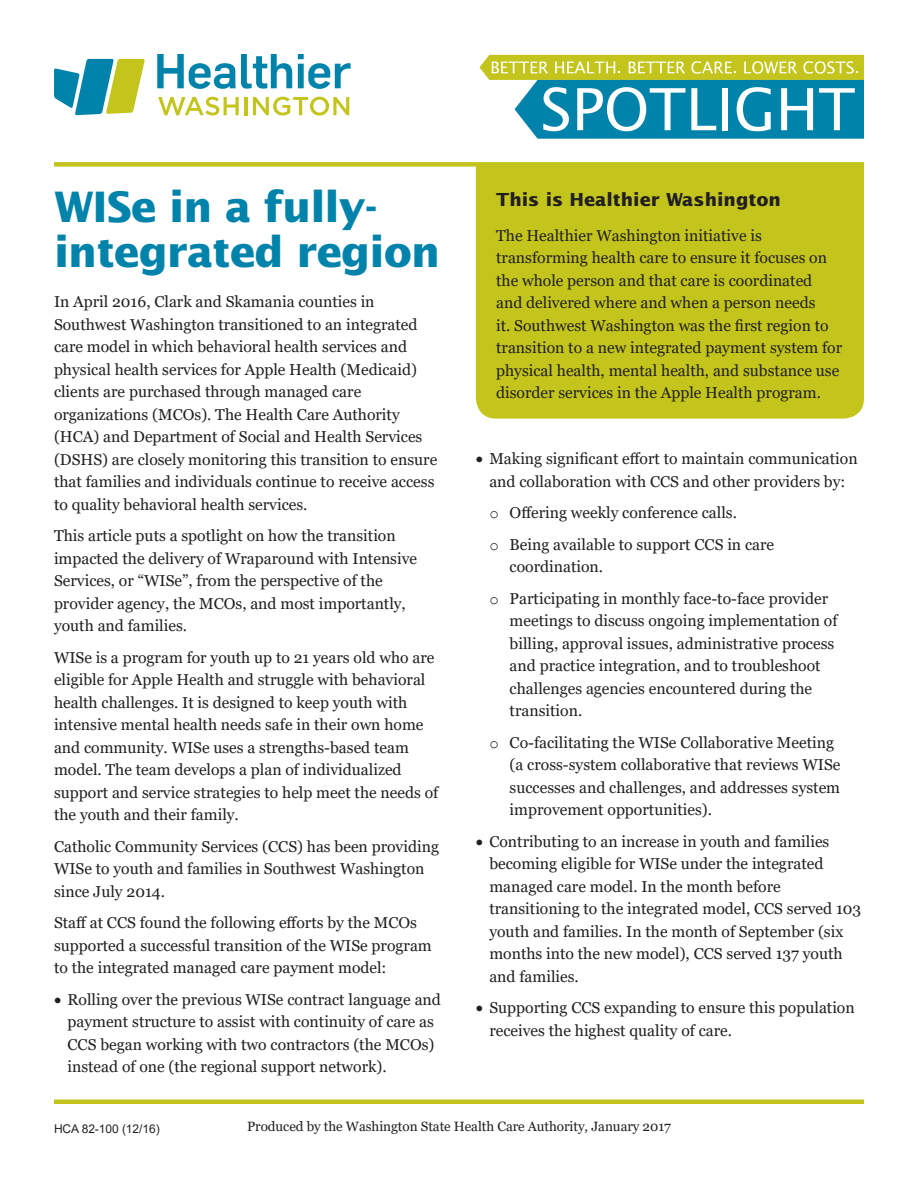
<style>
.page{position:relative;width:918px;height:1188px;background:#fff}
.page>*{position:absolute;margin:0;border:0;box-sizing:border-box;transform-origin:0 0}
.t1{font:58.2px "Lucida Sans";color:#fff}
.HW_Title{font:700 42px/45px "Lucida Sans";letter-spacing:-.02em;color:#0083ab}
.t2{font:700 18px "Lucida Sans";color:#231f20}
.t3{font:15.75px/22.5px "Georgia";color:#231f20}
.t4{font:13.5px "Georgia";letter-spacing:-.005em;color:#231f20}
.t5{font:12px "Arial";letter-spacing:-.005em;color:#231f20}
.s1{font-family:"Courier New"}
</style>
<div class="page">
<svg style="left:479px;top:55px;width:385px;height:84px;background:#53a491"></svg>
<svg style="left:158px;top:97px;width:81px;height:18px"></svg>
<hr style="left:244px;top:97px;width:3px;height:18px;background:#c3c51d">
<svg style="left:253px;top:97px;width:96px;height:19px"></svg>
<svg style="left:157px;top:54px;width:135px;height:35px"></svg>
<svg style="left:298px;top:54px;width:53px;height:35px"></svg>
<svg style="left:54px;top:59px;width:91px;height:56px"></svg>
<div style="left:54px;top:162px;width:810px;height:5px;background:#c3c51d"></div>
<hr style="left:54px;top:1100px;width:810px;height:4px;background:#c3c51d">
<div style="left:476px;top:167px;width:388px;height:252px;background:#c3c51d"></div>
<p class="HW_Title" style="left:54px;top:185px;width:388px">WISe in a fully&shy;integrated region</p>
<p class="t3" style="left:54px;top:291px;width:385px">In April 2016, Clark and Skamania counties in Southwest Washington transitioned to an integrated care model in which behavioral health services and physical health services for Apple Health (Medicaid) clients are purchased through managed care organizations (MCOs). The Health Care Authority (HCA) and Department of Social and Health Services (DSHS) are closely monitoring this transition to ensure that families and individuals continue to receive access to quality behavioral health services.</p>
<p class="t3" style="left:54px;top:525px;width:365px">This article puts a spotlight on how the transition impacted the delivery of Wraparound with Intensive Services, or “WISe”, from the perspective of the provider agency, the MCOs, and most importantly, youth and families.</p>
<p class="t3" style="left:54px;top:646px;width:386px">WISe is a program for youth up to 21 years old who are eligible for Apple Health and struggle with behavioral health challenges. It is designed to keep youth with intensive mental health needs safe in their own home and community. WISe uses a strengths-based team model. The team develops a plan of individualized support and service strategies to help meet the needs of the youth and their family.</p>
<p class="t3" style="left:54px;top:835px;width:387px">Catholic Community Services (CCS) has been providing<br>WISe to youth and families in Southwest Washington since July 2014.</p>
<p class="t3" style="left:54px;top:912px;width:379px">Staff at CCS found the following efforts by the MCOs supported a successful transition of the WISe program to the integrated managed care payment model:</p>
<p class="t3" style="left:68px;top:988px;width:375px;text-indent:-14px">• Rolling over the previous WISe contract language and payment structure to assist with continuity of care as CCS began working with two contractors (the MCOs) instead of one (the regional support network).</p>
<p class="t1" style="left:540px;top:76px;width:316px">SPOTLIGHT</p>
<p class="t2" style="left:496px;top:189px;width:286px">This is Healthier Washington</p>
<p class="t3" style="left:496px;top:224px;width:348px">The Healthier Washington initiative is transforming health care to ensure it focuses on the whole person and that care is coordinated and delivered where and when a person needs<br>it. Southwest Washington was the first region to transition to a new integrated payment system for physical health, mental health, and substance use disorder services in the Apple Health program.</p>
<p class="t3" style="left:476px;top:448px;width:383px;text-align:center">• Making significant effort to maintain communication and collaboration with CCS and other providers by:</p>
<p class="t3" style="left:489px;top:502px;width:249px"><span class="s1">o</span> Offering weekly conference calls.</p>
<p class="t3" style="left:510px;top:533px;width:266px;text-indent:-20px"><span class="s1">o</span> Being available to support CCS in care coordination.</p>
<p class="t3" style="left:510px;top:587px;width:329px;text-indent:-20px"><span class="s1">o</span> Participating in monthly face-to-face provider meetings to discuss ongoing implementation of billing, approval issues, administrative process and practice integration, and to troubleshoot challenges agencies encountered during the transition.</p>
<p class="t3" style="left:510px;top:731px;width:332px;text-indent:-20px"><span class="s1">o</span> Co-facilitating the WISe Collaborative Meeting (a cross-system collaborative that reviews WISe successes and challenges, and addresses system improvement opportunities).</p>
<p class="t3" style="left:489px;top:830px;width:373px;text-indent:-14px">• Contributing to an increase in youth and families becoming eligible for WISe under the integrated managed care model. In the month before transitioning to the integrated model, CCS served 103 youth and families. In the month of September (six months into the new model), CCS served 137 youth and families.</p>
<p class="t3" style="left:489px;top:997px;width:367px;text-indent:-14px">• Supporting CCS expanding to ensure this population receives the highest quality of care.</p>
<p class="t5" style="left:54px;top:1121px;width:107px">HCA 82-100 (12/16)</p>
<p class="t4" style="left:247px;top:1119px;width:425px">Produced by the Washington State Health Care Authority, January 2017</p>
</div>
